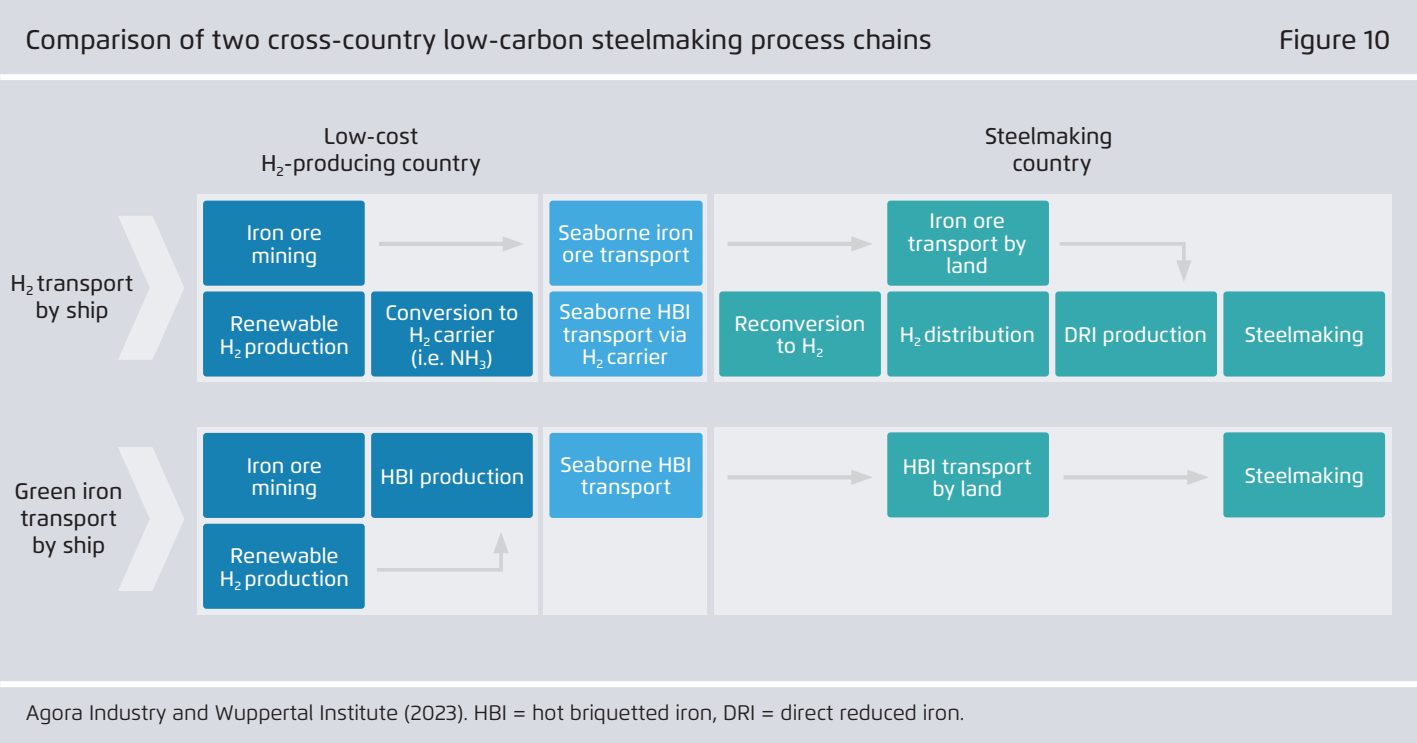
<style>
.page{position:relative;width:1417px;height:743px;background:#fff}
.page>*{position:absolute;margin:0;border:0;box-sizing:border-box;transform-origin:0 0}
.t1{font:500 27px "Flexo";color:#231f20}
.t2{font:500 22.8px/27.3px "Flexo";color:#231f20;text-align:center}
.t3{font:500 22.5px/27px "Flexo";color:#231f20;text-align:center}
.t4{font:500 21px/22.5px "Flexo";color:#fff;text-align:center}
.t5{font:21px "Flexo";letter-spacing:-.005em;color:#231f20}
.s1{font-size:22.8px}
</style>
<div class="page">
<div style="left:0;top:0;width:1416px;height:743px;background:#d9dbe3"></div>
<div style="left:0;top:74px;width:1416px;height:6px;background:#fff"></div>
<div style="left:0;top:681px;width:1416px;height:6px;background:#fff"></div>
<div style="left:197px;top:194px;width:340px;height:187px;background:#ebecf0"></div>
<div style="left:713px;top:194px;width:678px;height:187px;background:#ebecf0"></div>
<div style="left:197px;top:427px;width:340px;height:187px;background:#ebecf0"></div>
<div style="left:543px;top:194px;width:164px;height:187px;background:#ebecf0"></div>
<div style="left:543px;top:427px;width:164px;height:187px;background:#ebecf0"></div>
<div style="left:713px;top:427px;width:678px;height:187px;background:#ebecf0"></div>
<svg style="left:118px;top:216px;width:66px;height:144px"></svg>
<svg style="left:118px;top:447px;width:66px;height:144px"></svg>
<svg style="left:379px;top:236px;width:144px;height:15px"></svg>
<svg style="left:727px;top:236px;width:145px;height:15px"></svg>
<div style="left:549px;top:291px;width:153px;height:85px;background:#42aadf;border-radius:3px"></div>
<div style="left:371px;top:291px;width:161px;height:85px;background:#1881b4;border-radius:3px"></div>
<div style="left:203px;top:291px;width:162px;height:85px;background:#1881b4;border-radius:3px"></div>
<div style="left:719px;top:291px;width:161px;height:85px;background:#36a9af;border-radius:3px"></div>
<div style="left:887px;top:291px;width:161px;height:85px;background:#36a9af;border-radius:3px"></div>
<div style="left:549px;top:201px;width:153px;height:85px;background:#42aadf;border-radius:3px"></div>
<div style="left:203px;top:201px;width:162px;height:85px;background:#1881b4;border-radius:3px"></div>
<div style="left:887px;top:201px;width:161px;height:85px;background:#36a9af;border-radius:3px"></div>
<div style="left:1055px;top:291px;width:161px;height:85px;background:#36a9af;border-radius:3px"></div>
<div style="left:1223px;top:291px;width:161px;height:85px;background:#36a9af;border-radius:3px"></div>
<svg style="left:1060px;top:242px;width:131px;height:39px"></svg>
<svg style="left:377px;top:533px;width:131px;height:39px"></svg>
<svg style="left:727px;top:470px;width:145px;height:15px"></svg>
<svg style="left:1064px;top:470px;width:144px;height:15px"></svg>
<div style="left:203px;top:524px;width:162px;height:85px;background:#1881b4;border-radius:3px"></div>
<div style="left:549px;top:433px;width:153px;height:85px;background:#42aadf;border-radius:3px"></div>
<div style="left:203px;top:433px;width:162px;height:85px;background:#1881b4;border-radius:3px"></div>
<div style="left:371px;top:433px;width:161px;height:85px;background:#1881b4;border-radius:3px"></div>
<div style="left:887px;top:432px;width:161px;height:85px;background:#36a9af;border-radius:3px"></div>
<div style="left:1223px;top:432px;width:161px;height:85px;background:#36a9af;border-radius:3px"></div>
<p class="t1" style="left:26px;top:23px;width:907px">Comparison of two cross-country low-carbon steelmaking process chains</p>
<p class="t1" style="left:1278px;top:23px;width:113px">Figure 10</p>
<p class="t3" style="left:11px;top:269px;width:124px"><span class="s1">H</span><sub>2</sub> transport by ship</p>
<p class="t3" style="left:15px;top:477px;width:109px">Green iron transport by ship</p>
<p class="t2" style="left:261px;top:122px;width:221px">Low-cost<br>H<sub>2</sub>-producing country</p>
<p class="t2" style="left:984px;top:122px;width:129px">Steelmaking country</p>
<p class="t4" style="left:247px;top:222px;width:77px;text-align:left">Iron ore mining</p>
<p class="t4" style="left:907px;top:210px;width:120px">Iron ore transport by land</p>
<p class="t4" style="left:558px;top:221px;width:137px;text-align:left">Seaborne iron ore transport</p>
<p class="t4" style="left:220px;top:312px;width:131px">Renewable<br>H<sub>2</sub> production</p>
<p class="t4" style="left:385px;top:301px;width:135px">Conversion to<br>H<sub>2</sub> carrier<br>(i.e. NH<sub>3</sub>)</p>
<p class="t4" style="left:559px;top:301px;width:133px">Seaborne HBI transport via<br>H<sub>2</sub> carrier</p>
<p class="t4" style="left:734px;top:312px;width:132px">Reconversion to H<sub>2</sub></p>
<p class="t4" style="left:899px;top:323px;width:137px">H<sub>2</sub> distribution</p>
<p class="t4" style="left:1063px;top:323px;width:145px">DRI production</p>
<p class="t4" style="left:1244px;top:323px;width:121px">Steelmaking</p>
<p class="t4" style="left:560px;top:453px;width:133px">Seaborne HBI transport</p>
<p class="t4" style="left:247px;top:454px;width:77px;text-align:left">Iron ore mining</p>
<p class="t4" style="left:380px;top:465px;width:145px">HBI production</p>
<p class="t4" style="left:902px;top:455px;width:131px">HBI transport by land</p>
<p class="t4" style="left:1244px;top:464px;width:121px">Steelmaking</p>
<p class="t4" style="left:220px;top:545px;width:131px">Renewable<br>H<sub>2</sub> production</p>
<p class="t5" style="left:26px;top:699px;width:940px">Agora Industry and Wuppertal Institute (2023). HBI = hot briquetted iron, DRI = direct reduced iron.</p>
</div>
